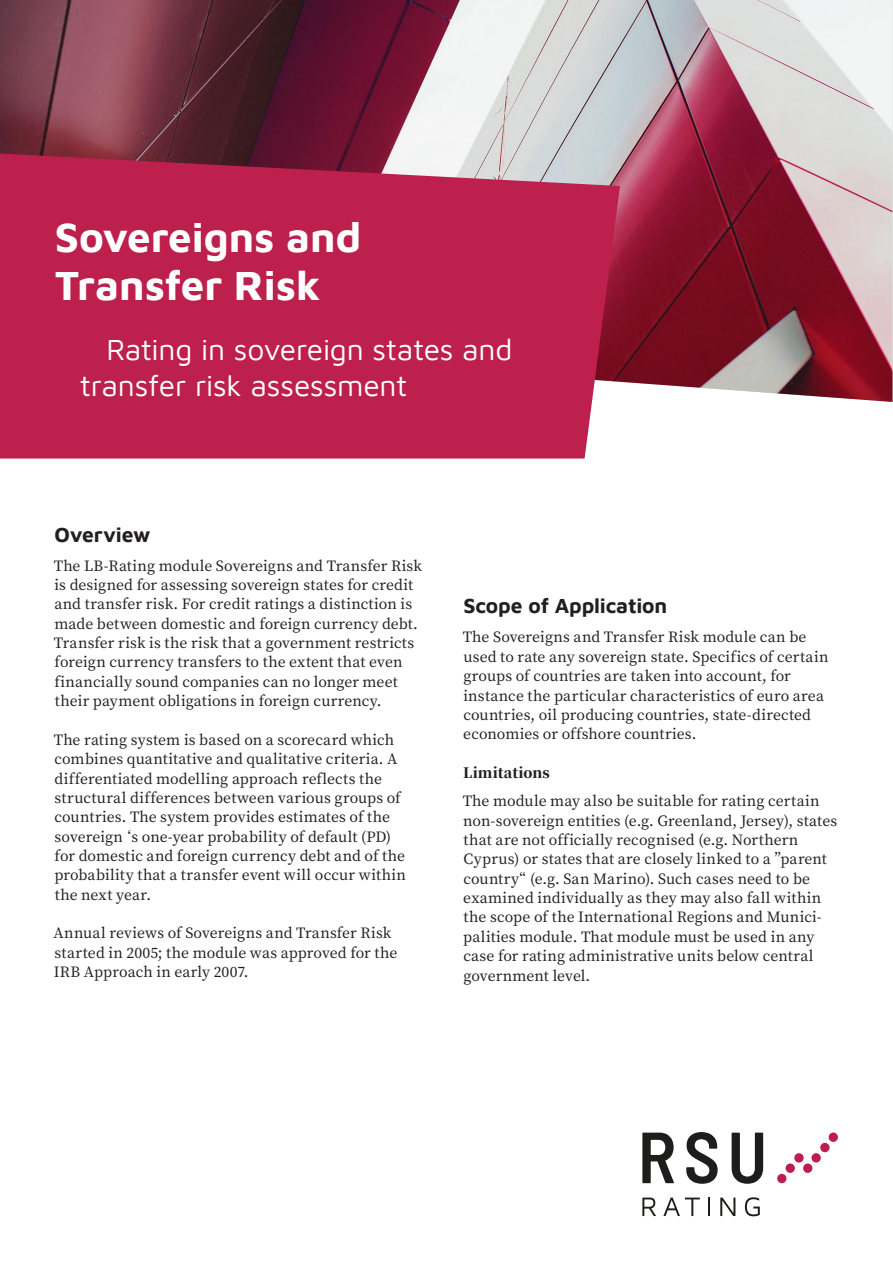
<style>
.page{position:relative;width:893px;height:1263px;background:#fff}
.page>*{position:absolute;margin:0;border:0;box-sizing:border-box;transform-origin:0 0}
.t1{font:700 42px/48px "Maven Pro";color:#fff}
.t2{font:30px/36px "Maven Pro";letter-spacing:-.01em;color:#fff}
.t3{font:700 21px "Maven Pro";letter-spacing:-.005em;color:#231f20}
.t4{font:500 14.25px/19.4px "Noto Serif SC";letter-spacing:.005em;color:#231f20}
.t5{font:900 14.25px "Noto Serif SC";letter-spacing:.01em;color:#231f20}
</style>
<div class="page">
<svg style="left:642px;top:1197px;width:14px;height:19px"></svg>
<svg style="left:663px;top:1197px;width:37px;height:19px"></svg>
<svg style="left:708px;top:1197px;width:2px;height:19px"></svg>
<svg style="left:720px;top:1197px;width:15px;height:19px"></svg>
<svg style="left:745px;top:1197px;width:15px;height:19px"></svg>
<svg style="left:642px;top:1132px;width:32px;height:51px"></svg>
<svg style="left:686px;top:1132px;width:32px;height:52px"></svg>
<svg style="left:732px;top:1132px;width:31px;height:52px"></svg>
<svg style="left:794px;top:1153px;width:10px;height:10px"></svg>
<svg style="left:785px;top:1163px;width:10px;height:10px"></svg>
<div style="left:803px;top:1163px;width:9px;height:10px;background:#bd1e4d;border-radius:50%"></div>
<div style="left:777px;top:1174px;width:10px;height:9px;background:#bd1e4d;border-radius:50%"></div>
<svg style="left:811px;top:1153px;width:10px;height:10px"></svg>
<svg style="left:828px;top:1132px;width:10px;height:10px"></svg>
<div style="left:820px;top:1143px;width:10px;height:9px;background:#bd1e4d;border-radius:50%"></div>
<img style="left:0;top:0;width:892px;height:402px">
<svg style="left:0;top:153px;width:620px;height:306px;background:#bc2953"></svg>
<h1 class="t1" style="left:55px;top:211px;width:308px">Sovereigns and<br>Transfer Risk</h1>
<h2 class="t2" style="left:80px;top:330px;width:434px;text-indent:26px">Rating in sovereign states and transfer risk assessment</h2>
<h3 class="t3" style="left:54px;top:520px;width:97px">Overview</h3>
<p class="t4" style="left:54px;top:556px;width:370px">The LB-Rating module Sovereigns and Transfer Risk is designed for assessing sovereign states for credit and transfer risk. For credit ratings a distinction is made between domestic and foreign currency debt.<br>Transfer risk is the risk that a government restricts foreign currency transfers to the extent that even financially sound companies can no longer meet their payment obligations in foreign currency.</p>
<p class="t4" style="left:54px;top:730px;width:353px">The rating system is based on a scorecard which combines quantitative and qualitative criteria. A differentiated modelling approach reflects the structural differences between various groups of countries. The system provides estimates of the sovereign‘s one-year probability of default (PD) for domestic and foreign currency debt and of the probability that a transfer event will occur within the next year.</p>
<p class="t4" style="left:53px;top:924px;width:345px">Annual reviews of Sovereigns and Transfer Risk started in 2005; the module was approved for the<br>IRB Approach in early 2007.</p>
<h3 class="t3" style="left:463px;top:592px;width:205px">Scope of Application</h3>
<p class="t4" style="left:463px;top:628px;width:367px">The Sovereigns and Transfer Risk module can be used to rate any sovereign state. Specifics of certain groups of countries are taken into account, for instance the particular characteristics of euro area countries, oil producing countries, state-directed economies or offshore countries.</p>
<p class="t5" style="left:463px;top:765px;width:88px">Limitations</p>
<p class="t4" style="left:463px;top:792px;width:376px">The module may also be suitable for rating certain non-sovereign entities (e.g. Greenland, Jersey), states that are not officially recognised (e.g. Northern Cyprus) or states that are closely linked to a ”parent country“ (e.g. San Marino). Such cases need to be examined individually as they may also fall within the scope of the International Regions and Munici&shy;palities module. That module must be used in any case for rating administrative units below central government level.</p>
</div>
